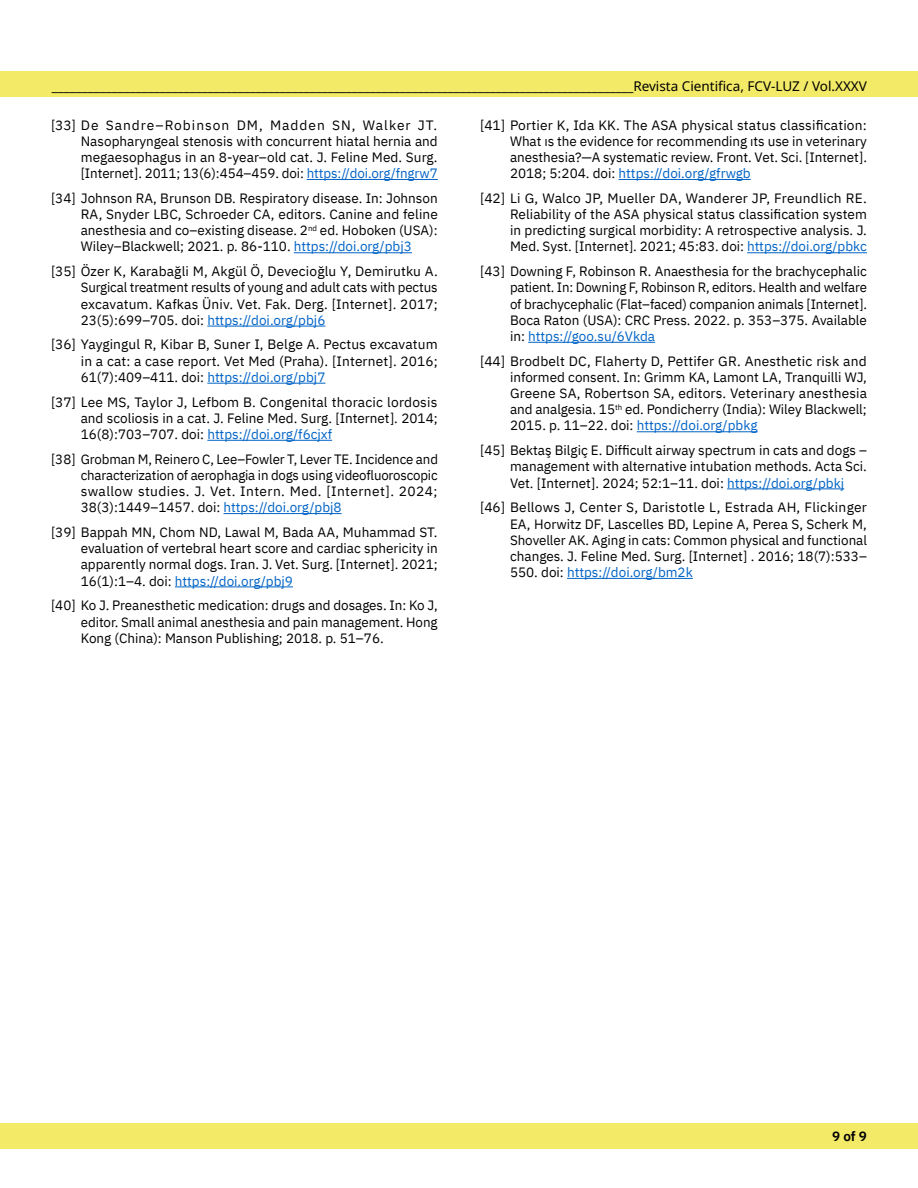
<style>
.page{position:relative;width:918px;height:1188px;background:#fff}
.page>*{position:absolute;margin:0;border:0;box-sizing:border-box;transform-origin:0 0}
.t1{font:13.5px/16.2px "IBM Plex Sans";color:#000;text-align:justify}
.t2{font:13.5px "Noto Sans";color:#000}
.t3{font:600 13.5px "IBM Plex Sans";color:#000}
.s1{color:#0063c5}
</style>
<div class="page">
<div style="left:0;top:71px;width:918px;height:26px;background:#f3ea67"></div>
<div style="left:0;top:1123px;width:918px;height:25px;background:#f3ea67"></div>
<hr style="left:307px;top:179px;width:131px;height:1px;background:#0063c5">
<hr style="left:294px;top:252px;width:118px;height:1px;background:#0063c5">
<hr style="left:207px;top:326px;width:118px;height:1px;background:#0063c5">
<hr style="left:207px;top:383px;width:118px;height:1px;background:#0063c5">
<hr style="left:207px;top:440px;width:125px;height:1px;background:#0063c5">
<hr style="left:224px;top:513px;width:118px;height:1px;background:#0063c5">
<hr style="left:175px;top:586px;width:118px;height:1px;background:#0063c5">
<hr style="left:619px;top:179px;width:132px;height:1px;background:#0063c5">
<hr style="left:747px;top:252px;width:120px;height:1px;background:#0063c5">
<hr style="left:528px;top:342px;width:127px;height:1px;background:#0063c5">
<hr style="left:637px;top:431px;width:121px;height:1px;background:#0063c5">
<hr style="left:727px;top:488px;width:117px;height:1px;background:#0063c5">
<hr style="left:567px;top:578px;width:126px;height:1px;background:#0063c5">
<p class="t2" style="left:52px;top:79px;width:817px">_________________________________________________________________________________________________Revista Cientifica, FCV-LUZ / Vol.XXXV</p>
<p class="t1" style="left:81px;top:116px;width:358px;text-indent:-30px">[33] De Sandre–Robinson DM, Madden SN, Walker JT.<br>Nasopharyngeal stenosis with concurrent hiatal hernia and megaesophagus in an 8-year–old cat. J. Feline Med. Surg. [Internet]. 2011; 13(6):454–459. doi: <span class="s1">https://doi.org/fngrw7</span></p>
<p class="t1" style="left:81px;top:189px;width:359px;text-indent:-30px">[34] Johnson RA, Brunson DB. Respiratory disease. In: Johnson RA, Snyder LBC, Schroeder CA, editors. Canine and feline anesthesia and co–existing disease. 2<sup>nd</sup> ed. Hoboken (USA):<br>Wiley–Blackwell; 2021. p. 86-110. <span class="s1">https://doi.org/pbj3</span></p>
<p class="t1" style="left:81px;top:262px;width:358px;text-indent:-30px">[35] Özer K, Karabağli M, Akgül Ö, Devecioğlu Y, Demirutku A.<br>Surgical treatment results of young and adult cats with pectus excavatum. Kafkas Üniv. Vet. Fak. Derg. [Internet]. 2017; 23(5):699–705. doi: <span class="s1">https://doi.org/pbj6</span></p>
<p class="t1" style="left:81px;top:335px;width:359px;text-indent:-30px">[36] Yaygingul R, Kibar B, Suner I, Belge A. Pectus excavatum in a cat: a case report. Vet Med (Praha). [Internet]. 2016; 61(7):409–411. doi: <span class="s1">https://doi.org/pbj7</span></p>
<p class="t1" style="left:81px;top:393px;width:358px;text-indent:-30px">[37] Lee MS, Taylor J, Lefbom B. Congenital thoracic lordosis and scoliosis in a cat. J. Feline Med. Surg. [Internet]. 2014; 16(8):703–707. doi: <span class="s1">https://doi.org/f6cjxf</span></p>
<p class="t1" style="left:81px;top:450px;width:359px;text-indent:-30px">[38] Grobman M, Reinero C, Lee–Fowler T, Lever TE. Incidence and characterization of aerophagia in dogs using videofluoroscopic swallow studies. J. Vet. Intern. Med. [Internet]. 2024; 38(3):1449–1457. doi: <span class="s1">https://doi.org/pbj8</span></p>
<p class="t1" style="left:81px;top:523px;width:358px;text-indent:-30px">[39] Bappah MN, Chom ND, Lawal M, Bada AA, Muhammad ST. evaluation of vertebral heart score and cardiac sphericity in apparently normal dogs. Iran. J. Vet. Surg. [Internet]. 2021; 16(1):1–4. doi: <span class="s1">https://doi.org/pbj9</span></p>
<p class="t1" style="left:81px;top:596px;width:358px;text-indent:-30px">[40] Ko J. Preanesthetic medication: drugs and dosages. In: Ko J, editor. Small animal anesthesia and pain management. Hong Kong (China): Manson Publishing; 2018. p. 51–76.</p>
<p class="t1" style="left:510px;top:116px;width:358px;text-indent:-30px">[41] Portier K, Ida KK. The ASA physical status classification:<br>What ıs the evidence for recommending ıts use in veterinary anesthesia?—A systematic review. Front. Vet. Sci. [Internet].<br>2018; 5:204. doi: <span class="s1">https://doi.org/gfrwgb</span></p>
<p class="t1" style="left:510px;top:189px;width:358px;text-indent:-30px">[42] Li G, Walco JP, Mueller DA, Wanderer JP, Freundlich RE.<br>Reliability of the ASA physical status classification system in predicting surgical morbidity: A retrospective analysis. J.<br>Med. Syst. [Internet]. 2021; 45:83. doi: <span class="s1">https://doi.org/pbkc</span></p>
<p class="t1" style="left:510px;top:262px;width:359px;text-indent:-30px">[43] Downing F, Robinson R. Anaesthesia for the brachycephalic patient. In: Downing F, Robinson R, editors. Health and welfare of brachycephalic (Flat–faced) companion animals [Internet].<br>Boca Raton (USA): CRC Press. 2022. p. 353–375. Available in: <span class="s1">https://goo.su/6Vkda</span></p>
<p class="t1" style="left:510px;top:352px;width:359px;text-indent:-30px">[44] Brodbelt DC, Flaherty D, Pettifer GR. Anesthetic risk and informed consent. In: Grimm KA, Lamont LA, Tranquilli WJ, Greene SA, Robertson SA, editors. Veterinary anesthesia and analgesia. 15<sup>th</sup> ed. Pondicherry (India): Wiley Blackwell; 2015. p. 11–22. doi: <span class="s1">https://doi.org/pbkg</span></p>
<p class="t1" style="left:510px;top:441px;width:358px;text-indent:-30px">[45] Bektaş Bilgiç E. Difficult airway spectrum in cats and dogs – management with alternative intubation methods. Acta Sci.<br>Vet. [Internet]. 2024; 52:1–11. doi: <span class="s1">https://doi.org/pbkj</span></p>
<p class="t1" style="left:510px;top:498px;width:358px;text-indent:-30px">[46] Bellows J, Center S, Daristotle L, Estrada AH, Flickinger EA, Horwitz DF, Lascelles BD, Lepine A, Perea S, Scherk M, Shoveller AK. Aging in cats: Common physical and functional changes. J. Feline Med. Surg. [Internet] . 2016; 18(7):533– 550. doi: <span class="s1">https://doi.org/bm2k</span></p>
<p class="t3" style="left:832px;top:1126px;width:36px">9 of 9</p>
</div>
